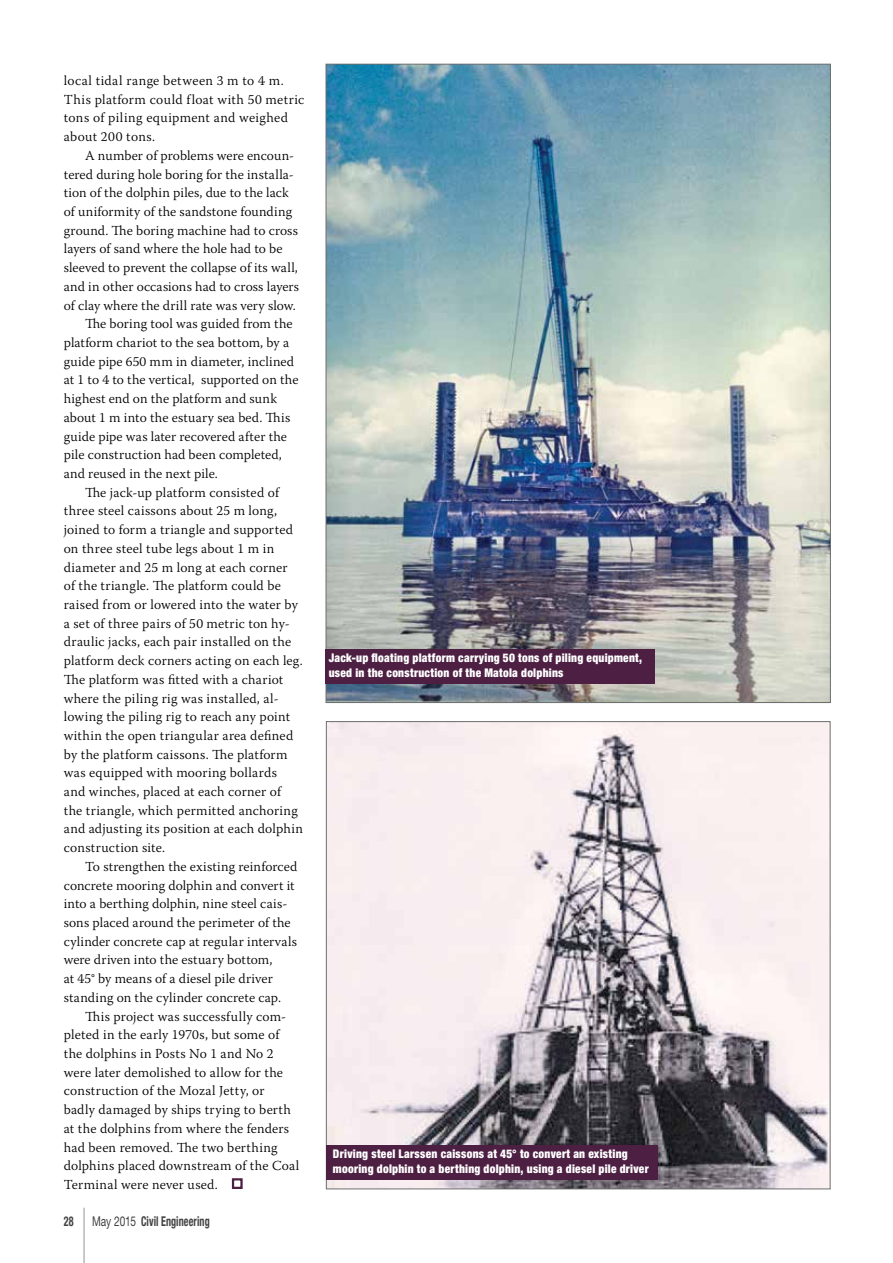
<style>
.page{position:relative;width:893px;height:1263px;background:#fff}
.page>*{position:absolute;margin:0;border:0;box-sizing:border-box;transform-origin:0 0}
.t1{font:300 13.65px/18.8px "Warnock Pro";letter-spacing:.015em;color:#000}
.t2{font:700 condensed 13.5px "Helvetica Neue";letter-spacing:.01em;color:#414042;scale:.75 1}
.t3{font:900 condensed 12px/15px "Helvetica Neue";letter-spacing:.025em;color:#fff;scale:.95 1}
.s1{font-weight:400;font-stretch:normal}
</style>
<div class="page">
<hr style="left:84px;top:1208px;width:1px;height:55px;background:#939598">
<div style="left:232px;top:1178px;width:11px;height:11px;border:2px solid #4d1f42"></div>
<img style="left:328px;top:66px;width:501px;height:635px">
<img style="left:328px;top:723px;width:500px;height:464px">
<div style="left:327px;top:1146px;width:331px;height:34px;background:#4d1f42"></div>
<div style="left:326px;top:650px;width:329px;height:34px;background:#4d1f42"></div>
<p class="t1" style="left:64px;top:71px;width:242px">local tidal range between 3 m to 4 m.<br>This platform could float with 50 metric tons of piling equipment and weighed about 200 tons.</p>
<p class="t1" style="left:85px;top:146px;width:211px">A number of problems were encoun-</p>
<p class="t1" style="left:64px;top:164px;width:232px">tered during hole boring for the installa-</p>
<p class="t1" style="left:64px;top:183px;width:226px">tion of the dolphin piles, due to the lack</p>
<p class="t1" style="left:64px;top:202px;width:230px">of uniformity of the sandstone founding</p>
<p class="t1" style="left:64px;top:221px;width:236px">ground. The boring machine had to cross</p>
<p class="t1" style="left:64px;top:239px;width:220px">layers of sand where the hole had to be</p>
<p class="t1" style="left:64px;top:258px;width:236px">sleeved to prevent the collapse of its wall,</p>
<p class="t1" style="left:64px;top:277px;width:237px">and in other occasions had to cross layers</p>
<p class="t1" style="left:64px;top:295px;width:234px">of clay where the drill rate was very slow.</p>
<p class="t1" style="left:85px;top:314px;width:209px">The boring tool was guided from the</p>
<p class="t1" style="left:64px;top:333px;width:227px">platform chariot to the sea bottom, by a</p>
<p class="t1" style="left:64px;top:352px;width:232px">guide pipe 650 mm in diameter, inclined</p>
<p class="t1" style="left:64px;top:370px;width:236px">at 1 to 4 to the vertical, supported on the</p>
<p class="t1" style="left:64px;top:389px;width:215px">highest end on the platform and sunk</p>
<p class="t1" style="left:64px;top:408px;width:228px">about 1 m into the estuary sea bed. This</p>
<p class="t1" style="left:64px;top:426px;width:225px">guide pipe was later recovered after the</p>
<p class="t1" style="left:64px;top:445px;width:220px">pile construction had been completed,</p>
<p class="t1" style="left:64px;top:464px;width:156px">and reused in the next pile.</p>
<p class="t1" style="left:85px;top:483px;width:196px">The jack-up platform consisted of</p>
<p class="t1" style="left:64px;top:501px;width:215px">three steel caissons about 25 m long,</p>
<p class="t1" style="left:64px;top:520px;width:231px">joined to form a triangle and supported</p>
<p class="t1" style="left:64px;top:539px;width:212px">on three steel tube legs about 1 m in</p>
<p class="t1" style="left:64px;top:557px;width:225px">diameter and 25 m long at each corner</p>
<p class="t1" style="left:64px;top:576px;width:219px">of the triangle. The platform could be</p>
<p class="t1" style="left:64px;top:595px;width:236px">raised from or lowered into the water by</p>
<p class="t1" style="left:64px;top:613px;width:228px">a set of three pairs of 50 metric ton hy-</p>
<p class="t1" style="left:64px;top:632px;width:229px">draulic jacks, each pair installed on the</p>
<p class="t1" style="left:64px;top:651px;width:240px">platform deck corners acting on each leg.</p>
<p class="t1" style="left:64px;top:670px;width:221px">The platform was fitted with a chariot</p>
<p class="t1" style="left:64px;top:688px;width:216px">where the piling rig was installed, al-</p>
<p class="t1" style="left:64px;top:707px;width:228px">lowing the piling rig to reach any point</p>
<p class="t1" style="left:64px;top:726px;width:231px">within the open triangular area defined</p>
<p class="t1" style="left:64px;top:744px;width:225px">by the platform caissons. The platform</p>
<p class="t1" style="left:64px;top:763px;width:215px">was equipped with mooring bollards</p>
<p class="t1" style="left:64px;top:782px;width:219px">and winches, placed at each corner of</p>
<p class="t1" style="left:64px;top:801px;width:236px">the triangle, which permitted anchoring</p>
<p class="t1" style="left:64px;top:819px;width:241px">and adjusting its position at each dolphin</p>
<p class="t1" style="left:64px;top:838px;width:103px">construction site.</p>
<p class="t1" style="left:85px;top:857px;width:214px">To strengthen the existing reinforced</p>
<p class="t1" style="left:64px;top:875px;width:232px">concrete mooring dolphin and convert it</p>
<p class="t1" style="left:64px;top:894px;width:225px">into a berthing dolphin, nine steel cais-</p>
<p class="t1" style="left:64px;top:913px;width:228px">sons placed around the perimeter of the</p>
<p class="t1" style="left:64px;top:932px;width:235px">cylinder concrete cap at regular intervals</p>
<p class="t1" style="left:64px;top:950px;width:210px">were driven into the estuary bottom,</p>
<p class="t1" style="left:64px;top:969px;width:211px">at 45° by means of a diesel pile driver</p>
<p class="t1" style="left:64px;top:988px;width:219px">standing on the cylinder concrete cap.</p>
<p class="t1" style="left:85px;top:1006px;width:203px">This project was successfully com-</p>
<p class="t1" style="left:64px;top:1025px;width:217px">pleted in the early 1970s, but some of</p>
<p class="t1" style="left:64px;top:1044px;width:211px">the dolphins in Posts No 1 and No 2</p>
<p class="t1" style="left:64px;top:1063px;width:221px">were later demolished to allow for the</p>
<p class="t1" style="left:64px;top:1081px;width:202px">construction of the Mozal Jetty, or</p>
<p class="t1" style="left:64px;top:1100px;width:229px">badly damaged by ships trying to berth</p>
<p class="t1" style="left:64px;top:1119px;width:227px">at the dolphins from where the fenders</p>
<p class="t1" style="left:64px;top:1137px;width:215px">had been removed. The two berthing</p>
<p class="t1" style="left:64px;top:1156px;width:237px">dolphins placed downstream of the Coal</p>
<p class="t1" style="left:64px;top:1175px;width:156px">Terminal were never used.</p>
<p class="t2" style="left:64px;top:1213px;width:15px">28</p>
<p class="t2" style="left:92px;top:1213px;width:158px"><span class="s1">May 2015</span> Civil Engineering</p>
<p class="t3" style="left:329px;top:650px;width:331px">Jack-up floating platform carrying 50 tons of piling equipment, used in the construction of the Matola dolphins</p>
<p class="t3" style="left:333px;top:1146px;width:334px">Driving steel Larssen caissons at 45° to convert an existing mooring dolphin to a berthing dolphin, using a diesel pile driver</p>
</div>
